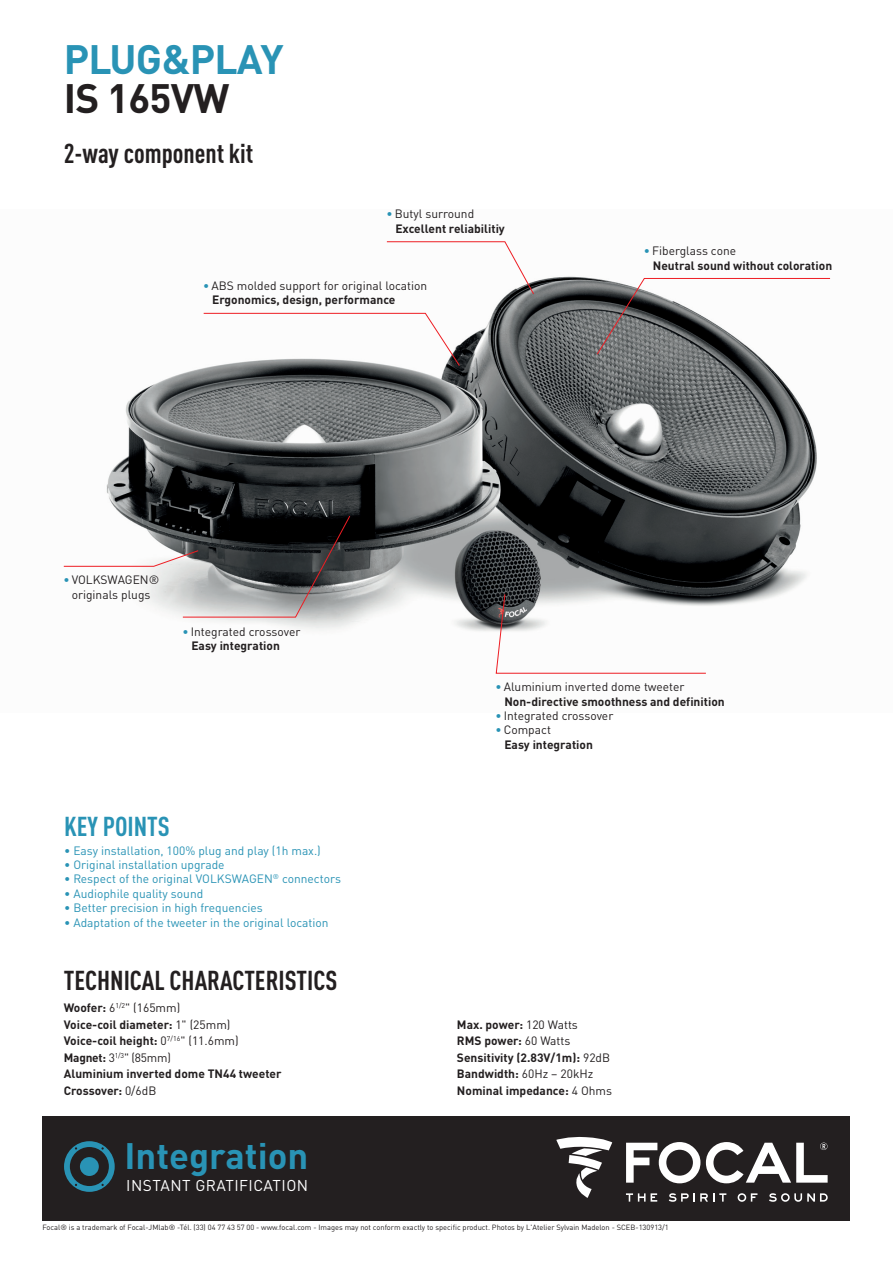
<style>
.page{position:relative;width:893px;height:1263px;background:#fff}
.page>*{position:absolute;margin:0;border:0;box-sizing:border-box;transform-origin:0 0}
.t1{font:700 40.5px "DINOT";letter-spacing:-.02em;color:#2993b5}
.t2{font:700 40.5px "DINOT";letter-spacing:-.02em;color:#231f20}
.t3{font:700 36.45px "DINOT";color:#2993b5}
.t4{font:700 condensed 27px "DINOT";color:#231f20}
.t5{font:700 condensed 27px "DINOT";color:#2993b5}
.t6{font:15.45px "DINOT";letter-spacing:.03em;color:#fff}
.t7{font:700 12px/14.4px "DINOT";color:#231f20}
.t8{font:12px "DINOT";color:#2993b5}
.t9{font:12px/14.4px "DINOT";color:#231f20;text-align:center}
.t10{font:7.5px "DINOT";color:#231f20}
.s1{font-stretch:condensed;color:#2993b5}
.s2{font-weight:400;font-stretch:condensed;color:#2993b5}
.s3{font-weight:400}
.s4{font-weight:700}
</style>
<div class="page">
<div style="left:43px;top:1116px;width:807px;height:104px;background:#231f20"></div>
<svg style="left:626px;top:1142px;width:74px;height:41px"></svg>
<svg style="left:706px;top:1142px;width:122px;height:41px"></svg>
<svg style="left:626px;top:1193px;width:31px;height:8px"></svg>
<svg style="left:669px;top:1193px;width:57px;height:9px"></svg>
<svg style="left:738px;top:1193px;width:19px;height:9px"></svg>
<svg style="left:769px;top:1193px;width:59px;height:9px"></svg>
<svg style="left:556px;top:1136px;width:56px;height:62px"></svg>
<img style="left:106px;top:276px;width:724px;height:356px">
<svg style="left:64px;top:1141px;width:51px;height:51px"></svg>
<svg style="left:386px;top:241px;width:149px;height:54px"></svg>
<svg style="left:495px;top:593px;width:212px;height:81px"></svg>
<svg style="left:596px;top:278px;width:235px;height:77px"></svg>
<svg style="left:63px;top:515px;width:288px;height:103px"></svg>
<svg style="left:203px;top:313px;width:257px;height:54px"></svg>
<p class="t1" style="left:64px;top:32px;width:221px">PLUG&amp;PLAY</p>
<p class="t2" style="left:64px;top:72px;width:167px">IS 165VW</p>
<p class="t4" style="left:64px;top:137px;width:191px">2-way component kit</p>
<p class="t9" style="left:387px;top:207px;width:89px"><span class="s1">•</span> Butyl surround</p>
<p class="t7" style="left:395px;top:221px;width:111px">Excellent reliabilitiy</p>
<p class="t9" style="left:204px;top:278px;width:225px"><span class="s1">•</span> ABS molded support for original location</p>
<p class="t7" style="left:212px;top:293px;width:185px">Ergonomics, design, performance</p>
<p class="t9" style="left:64px;top:573px;width:97px"><span class="s1">•</span> VOLKSWAGEN® originals plugs</p>
<p class="t9" style="left:183px;top:624px;width:119px"><span class="s1">•</span> Integrated crossover</p>
<p class="t7" style="left:191px;top:638px;width:90px">Easy integration</p>
<p class="t7" style="left:653px;top:243px;width:181px;text-indent:-9px"><span class="s2">•</span> <span class="s3">Fiberglass cone<br></span>Neutral sound without coloration</p>
<p class="t5" style="left:64px;top:810px;width:107px">KEY POINTS</p>
<p class="t8" style="left:64px;top:843px;width:258px">• Easy installation, 100% plug and play (1h max.)</p>
<p class="t8" style="left:64px;top:857px;width:162px">• Original installation upgrade</p>
<p class="t8" style="left:64px;top:872px;width:278px">• Respect of the original VOLKSWAGEN<sup>®</sup> connectors</p>
<p class="t8" style="left:64px;top:886px;width:141px">• Audiophile quality sound</p>
<p class="t8" style="left:64px;top:900px;width:200px">• Better precision in high frequencies</p>
<p class="t8" style="left:64px;top:915px;width:266px">• Adaptation of the tweeter in the original location</p>
<p class="t4" style="left:64px;top:964px;width:275px">TECHNICAL CHARACTERISTICS</p>
<p class="t9" style="left:64px;top:1000px;width:118px"><span class="s4">Woofer:</span> 6<sup>1/2</sup>" (165mm)</p>
<p class="t7" style="left:64px;top:1017px;width:168px">Voice-coil diameter: <span class="s3">1" (25mm)</span></p>
<p class="t7" style="left:64px;top:1033px;width:176px">Voice-coil height: <span class="s3">0</span><sup>7/16</sup><span class="s3">" (11.6mm)</span></p>
<p class="t9" style="left:64px;top:1050px;width:109px"><span class="s4">Magnet:</span> 3<sup>1/3</sup>" (85mm)</p>
<p class="t7" style="left:64px;top:1066px;width:219px">Aluminium inverted dome TN44 tweeter</p>
<p class="t7" style="left:64px;top:1083px;width:94px">Crossover: <span class="s3">0/6dB</span></p>
<p class="t3" style="left:125px;top:1132px;width:185px">Integration</p>
<p class="t6" style="left:126px;top:1175px;width:183px">INSTANT GRATIFICATION</p>
<p class="t9" style="left:496px;top:679px;width:190px"><span class="s1">•</span> Aluminium inverted dome tweeter</p>
<p class="t7" style="left:504px;top:694px;width:222px">Non-directive smoothness and definition</p>
<p class="t9" style="left:496px;top:708px;width:119px"><span class="s1">•</span> Integrated crossover</p>
<p class="t9" style="left:496px;top:723px;width:57px"><span class="s1">•</span> Compact</p>
<p class="t7" style="left:504px;top:737px;width:90px">Easy integration</p>
<p class="t7" style="left:457px;top:1017px;width:122px">Max. power: <span class="s3">120 Watts</span></p>
<p class="t7" style="left:457px;top:1033px;width:115px">RMS power: <span class="s3">60 Watts</span></p>
<p class="t7" style="left:457px;top:1050px;width:155px">Sensitivity (2.83V/1m): <span class="s3">92dB</span></p>
<p class="t7" style="left:457px;top:1066px;width:138px">Bandwidth: <span class="s3">60Hz – 20kHz</span></p>
<p class="t7" style="left:457px;top:1083px;width:157px">Nominal impedance: <span class="s3">4 Ohms</span></p>
<p class="t10" style="left:43px;top:1223px;width:628px">Focal® is a trademark of Focal-JMlab® -Tél. (33) 04 77 43 57 00 - www.focal.com - Images may not conform exactly to specific product. Photos by L'Atelier Sylvain Madelon - SCEB-130913/1</p>
</div>
